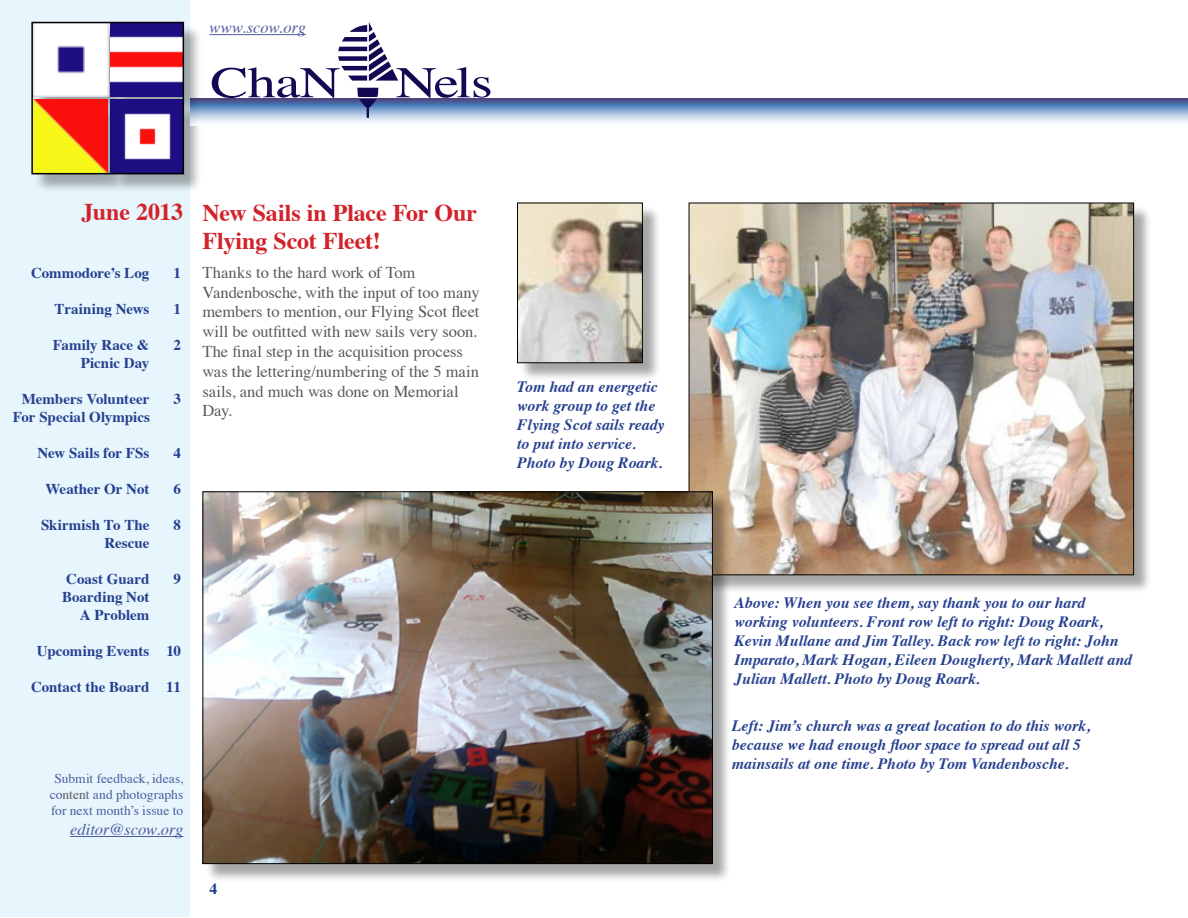
<style>
.page{position:relative;width:1188px;height:918px;background:#fff}
.page>*{position:absolute;margin:0;border:0;box-sizing:border-box;transform-origin:0 0}
.t1{font:43.95px "Times";letter-spacing:-.015em;color:#120853;scale:1.29 1}
.t2{font:700 24px/28.8px "Times";letter-spacing:-.005em;color:#d2232a}
.t3{font:16.5px/19.8px "Times";letter-spacing:-.005em;color:#58595b}
.t4{font:italic 16.5px "Times";color:#4f5b9e}
.t5{font:italic 700 15.75px/18.9px "Times";color:#25408f}
.t6{font:700 15.75px "Times";color:#25408f}
.t7{font:700 15px/18px "Times";color:#25408f;text-align:right}
.t8{font:13.5px/16.2px "Times";color:#4f5b9e;text-align:center}
.s1{color:#58595b}
</style>
<div class="page">
<div style="left:0;top:1px;width:190px;height:916px;background:#e7f6fd"></div>
<hr style="left:210px;top:34px;width:96px;height:1px;background:#4f5b9e">
<div style="left:34px;top:24px;width:169px;height:169px;background:#000;opacity:.32"></div>
<img style="left:34px;top:25px;width:74px;height:72px">
<img style="left:111px;top:25px;width:70px;height:72px">
<img style="left:34px;top:100px;width:74px;height:71px">
<img style="left:111px;top:100px;width:70px;height:71px">
<div style="left:31px;top:22px;width:153px;height:152px;border:2px solid #000"></div>
<svg style="left:190px;top:99px;width:997px;height:26px"></svg>
<svg style="left:338px;top:22px;width:60px;height:59px"></svg>
<svg style="left:357px;top:88px;width:21px;height:30px"></svg>
<hr style="left:70px;top:836px;width:113px;height:1px;background:#4f5b9e">
<div style="left:691px;top:205px;width:462px;height:389px;background:#000;opacity:.35"></div>
<img style="left:691px;top:205px;width:441px;height:368px">
<div style="left:519px;top:205px;width:142px;height:177px;background:#000;opacity:.35"></div>
<img style="left:519px;top:205px;width:122px;height:156px">
<div style="left:517px;top:203px;width:126px;height:160px;border:1px solid #000"></div>
<div style="left:205px;top:494px;width:526px;height:388px;background:#000;opacity:.35"></div>
<img style="left:204px;top:493px;width:507px;height:369px">
<p class="t4" style="left:210px;top:14px;width:98px">www.scow.org</p>
<h1 class="t1" style="left:210px;top:41px;width:102px">ChaN</h1>
<h1 class="t1" style="left:396px;top:41px;width:77px">Nels</h1>
<h2 class="t2" style="left:82px;top:195px;width:103px">June 2013</h2>
<p class="t7" style="left:31px;top:262px;width:120px">Commodore’s Log</p>
<p class="t7" style="left:173px;top:262px;width:9px">1</p>
<p class="t7" style="left:54px;top:298px;width:96px">Training News</p>
<p class="t7" style="left:173px;top:298px;width:9px">1</p>
<p class="t7" style="left:53px;top:334px;width:98px">Family Race &amp;</p>
<p class="t7" style="left:173px;top:334px;width:9px">2</p>
<p class="t7" style="left:81px;top:352px;width:70px">Picnic Day</p>
<p class="t7" style="left:22px;top:388px;width:129px">Members Volunteer</p>
<p class="t7" style="left:173px;top:388px;width:9px">3</p>
<p class="t7" style="left:13px;top:406px;width:139px">For Special Olympics</p>
<p class="t7" style="left:37px;top:442px;width:114px">New Sails for FSs</p>
<p class="t7" style="left:173px;top:442px;width:9px">4</p>
<p class="t7" style="left:45px;top:478px;width:105px">Weather Or Not</p>
<p class="t7" style="left:173px;top:478px;width:9px">6</p>
<p class="t7" style="left:41px;top:514px;width:110px">Skirmish To The</p>
<p class="t7" style="left:173px;top:514px;width:9px">8</p>
<p class="t7" style="left:105px;top:532px;width:46px">Rescue</p>
<p class="t7" style="left:66px;top:568px;width:85px">Coast Guard</p>
<p class="t7" style="left:173px;top:568px;width:9px">9</p>
<p class="t7" style="left:62px;top:586px;width:89px">Boarding Not<br>A Problem</p>
<p class="t7" style="left:37px;top:640px;width:145px">Upcoming Events 10</p>
<p class="t7" style="left:31px;top:676px;width:151px">Contact the Board 11</p>
<h2 class="t2" style="left:202px;top:195px;width:276px">New Sails in Place For Our<br>Flying Scot Fleet!</h2>
<p class="t3" style="left:202px;top:261px;width:279px">Thanks to the hard work of Tom Vandenbosche, with the input of too many members to mention, our Flying Scot fleet will be outfitted with new sails very soon.<br>The final step in the acquisition process was the lettering/numbering of the 5 main sails, and much was done on Memorial Day.</p>
<p class="t8" style="left:50px;top:769px;width:135px">Submit feedback, ideas, co<span class="s1">nten</span>t and photographs for next month’s issue to</p>
<p class="t4" style="left:70px;top:815px;width:115px">editor@scow.org</p>
<p class="t6" style="left:210px;top:874px;width:9px">4</p>
<p class="t5" style="left:517px;top:376px;width:149px">Tom had an energetic work group to get the<br>Flying Scot sails ready to put into service.<br>Photo by Doug Roark.</p>
<p class="t5" style="left:734px;top:592px;width:399px">Above: When you see them, say thank you to our hard working volunteers. Front row left to right: Doug Roark, Kevin Mullane and Jim Talley. Back row left to right: John Imparato, Mark Hogan, Eileen Dougherty, Mark Mallett and Julian Mallett. Photo by Doug Roark.</p>
<p class="t5" style="left:732px;top:715px;width:360px">Left: Jim’s church was a great location to do this work, because we had enough floor space to spread out all 5 mainsails at one time. Photo by Tom Vandenbosche.</p>
</div>
